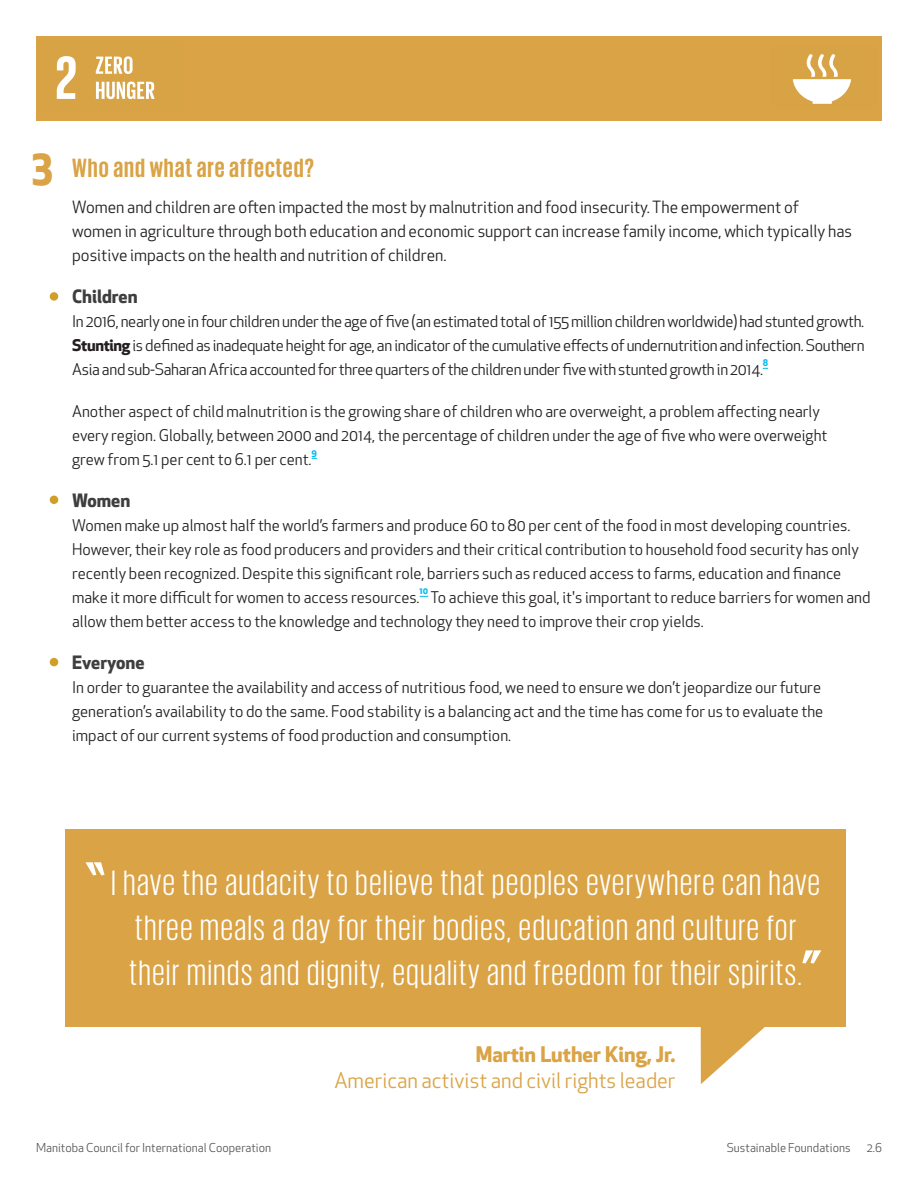
<style>
.page{position:relative;width:918px;height:1188px;background:#fff}
.page>*{position:absolute;margin:0;border:0;box-sizing:border-box;transform-origin:0 0}
.t1{font:700 42px "Apex New";color:#daa345}
.t2{font:36px/45px "Giorgio Sans";letter-spacing:.05em;color:#fff;text-align:center}
.t3{font:700 27px "Giorgio Sans";letter-spacing:.04em;color:#daa345}
.t4{font:21px/25.5px "Apex New";color:#daa345;text-align:right}
.t5{font:700 18px "Apex New";color:#3e3e3f}
.t6{font:16.5px/24px "Apex New";color:#231f20}
.t7{font:15.75px/24px "Apex New";color:#231f20}
.t8{font:12px "Apex New";color:#57585a}
.t9{font:700 9px "Apex New";color:#00baf1}
.s1{font-weight:700}
</style>
<div class="page">
<div style="left:50px;top:292px;width:8px;height:9px;background:#d19f28;border-radius:50%"></div>
<div style="left:36px;top:36px;width:846px;height:85px;background:#daa345"></div>
<div style="left:50px;top:496px;width:8px;height:8px;background:#d19f28;border-radius:50%"></div>
<div style="left:50px;top:658px;width:8px;height:8px;background:#d19f28;border-radius:50%"></div>
<div style="left:65px;top:825px;width:780px;height:202px;background:#daa345"></div>
<svg style="left:701px;top:950px;width:121px;height:134px"></svg>
<svg style="left:86px;top:862px;width:19px;height:13px"></svg>
<svg style="left:802px;top:950px;width:19px;height:14px"></svg>
<svg style="left:793px;top:54px;width:58px;height:50px"></svg>
<svg style="left:57px;top:56px;width:19px;height:43px"></svg>
<svg style="left:96px;top:56px;width:37px;height:18px"></svg>
<svg style="left:96px;top:82px;width:59px;height:17px"></svg>
<div style="left:58px;top:765px;width:816px;height:64px;background:#fff"></div>
<p class="t1" style="left:31px;top:134px;width:24px">3</p>
<p class="t3" style="left:72px;top:154px;width:244px">Who and what are affected?</p>
<p class="t6" style="left:72px;top:195px;width:781px">Women and children are often impacted the most by malnutrition and food insecurity. The empowerment of women in agriculture through both education and economic support can increase family income, which typically has positive impacts on the health and nutrition of children.</p>
<p class="t5" style="left:72px;top:283px;width:67px">Children</p>
<p class="t7" style="left:72px;top:309px;width:794px;text-align:justify">In 2016, nearly one in four children under the age of five (an estimated total of 155 million children worldwide) had stunted growth.<br><span class="s1">Stunting</span> is defined as inadequate height for age, an indicator of the cumulative effects of undernutrition and infection. Southern Asia and sub-Saharan Africa accounted for three quarters of the children under five with stunted growth in 2014.</p>
<p class="t9" style="left:763px;top:356px;width:7px">8</p>
<p class="t7" style="left:72px;top:399px;width:757px">Another aspect of child malnutrition is the growing share of children who are overweight, a problem affecting nearly every region. Globally, between 2000 and 2014, the percentage of children under the age of five who were overweight grew from 5.1 per cent to 6.1 per cent.</p>
<p class="t9" style="left:312px;top:446px;width:7px">9</p>
<p class="t5" style="left:72px;top:487px;width:60px">Women</p>
<p class="t7" style="left:72px;top:513px;width:788px">Women make up almost half the world’s farmers and produce 60 to 80 per cent of the food in most developing countries.<br>However, their key role as food producers and providers and their critical contribution to household food security has only recently been recognized. Despite this significant role, barriers such as reduced access to farms, education and finance make it more difficult for women to access resources.</p>
<p class="t9" style="left:420px;top:584px;width:10px">10</p>
<p class="t7" style="left:72px;top:585px;width:800px;text-indent:358px">To achieve this goal, it's important to reduce barriers for women and allow them better access to the knowledge and technology they need to improve their crop yields.</p>
<p class="t5" style="left:72px;top:649px;width:74px">Everyone</p>
<p class="t7" style="left:72px;top:675px;width:753px">In order to guarantee the availability and access of nutritious food, we need to ensure we don’t jeopardize our future generation’s availability to do the same. Food stability is a balancing act and the time has come for us to evaluate the impact of our current systems of food production and consumption.</p>
<p class="t2" style="left:111px;top:860px;width:710px">I have the audacity to believe that peoples everywhere can have three meals a day for their bodies, education and culture for their minds and dignity, equality and freedom for their spirits.</p>
<p class="t4" style="left:334px;top:1042px;width:343px"><span class="s1">Martin Luther King, Jr.<br></span>American activist and civil rights leader</p>
<p class="t8" style="left:36px;top:1140px;width:237px">Manitoba Council for International Cooperation</p>
<p class="t8" style="left:727px;top:1140px;width:125px">Sustainable Foundations</p>
<p class="t8" style="left:867px;top:1140px;width:17px">2.6</p>
</div>
